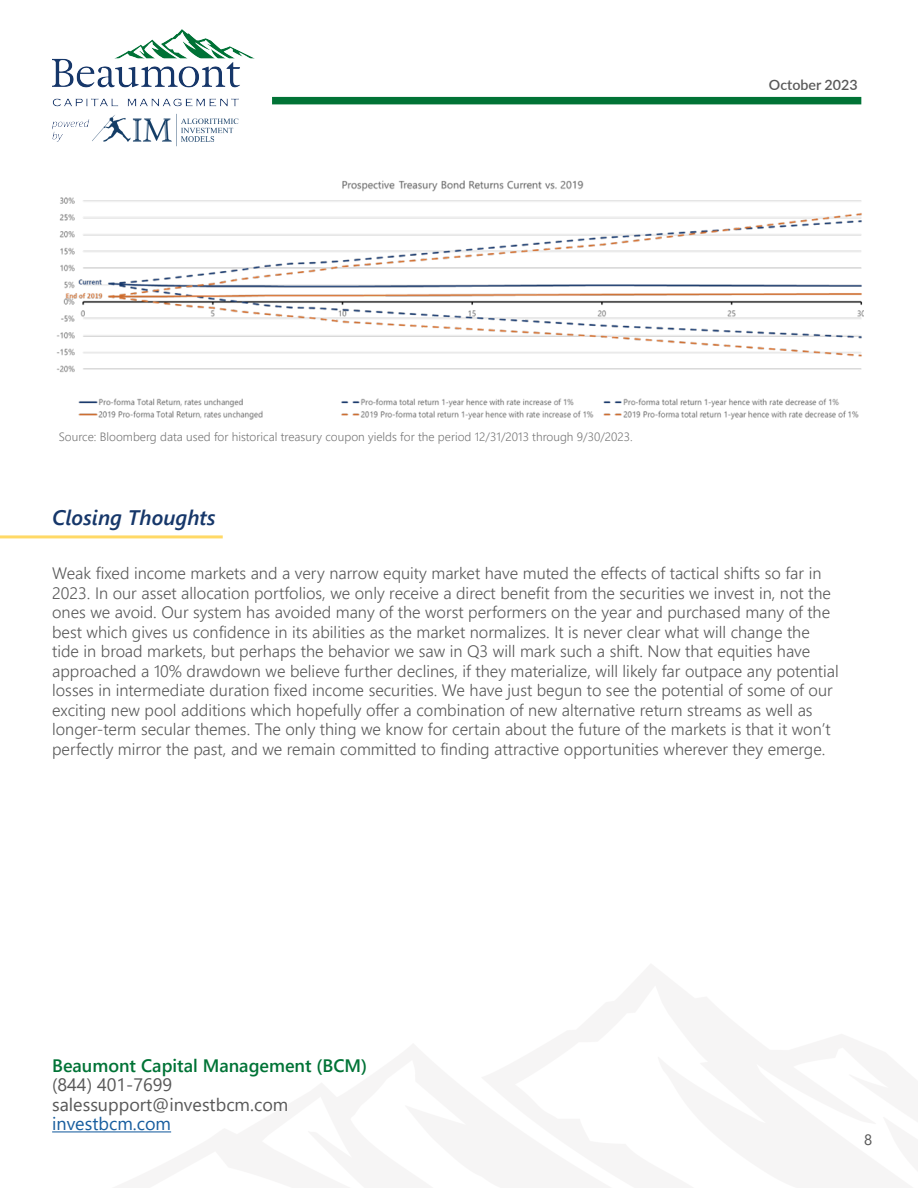
<style>
.page{position:relative;width:918px;height:1188px;background:#fff}
.page>*{position:absolute;margin:0;border:0;box-sizing:border-box;transform-origin:0 0}
.t1{font:italic 600 21px "Segoe UI";color:#16376a}
.t2{font:18px/19.5px "Segoe UI";color:#595959}
.t3{font:600 18px "Segoe UI";color:#017336}
.t4{font:18px "Segoe UI";color:#175d9e}
.t5{font:300 16.5px/19.5px "Segoe UI";color:#595959}
.t6{font:15px "Segoe UI";color:#595959}
.t7{font:600 14.25px "Lato";color:#595959}
.t8{font:300 12px "Segoe UI";color:#787878}
</style>
<div class="page">
<div style="left:272px;top:97px;width:589px;height:7px;background:#017336"></div>
<img style="left:52px;top:29px;width:203px;height:118px">
<img style="left:56px;top:180px;width:808px;height:240px">
<hr style="left:0;top:535px;width:223px;height:3px;background:#ffd966">
<hr style="left:52px;top:1131px;width:119px;height:1px;background:#175d9e">
<p class="t8" style="left:59px;top:425px;width:576px">Source: Bloomberg data used for historical treasury coupon yields for the period 12/31/2013 through 9/30/2023.</p>
<p class="t7" style="left:769px;top:75px;width:90px">October 2023</p>
<p class="t1" style="left:52px;top:498px;width:165px">Closing Thoughts</p>
<p class="t5" style="left:52px;top:562px;width:788px">Weak fixed income markets and a very narrow equity market have muted the effects of tactical shifts so far in 2023. In our asset allocation portfolios, we only receive a direct benefit from the securities we invest in, not the ones we avoid. Our system has avoided many of the worst performers on the year and purchased many of the best which gives us confidence in its abilities as the market normalizes. It is never clear what will change the tide in broad markets, but perhaps the behavior we saw in Q3 will mark such a shift. Now that equities have approached a 10% drawdown we believe further declines, if they materialize, will likely far outpace any potential losses in intermediate duration fixed income securities. We have just begun to see the potential of some of our exciting new pool additions which hopefully offer a combination of new alternative return streams as well as longer-term secular themes. The only thing we know for certain about the future of the markets is that it won’t perfectly mirror the past, and we remain committed to finding attractive opportunities wherever they emerge.</p>
<p class="t3" style="left:52px;top:1049px;width:317px">Beaumont Capital Management (BCM)</p>
<p class="t2" style="left:52px;top:1074px;width:238px">(844) 401-7699 salessupport@investbcm.com</p>
<p class="t4" style="left:52px;top:1107px;width:120px">investbcm.com</p>
<p class="t6" style="left:864px;top:1125px;width:10px">8</p>
</div>
